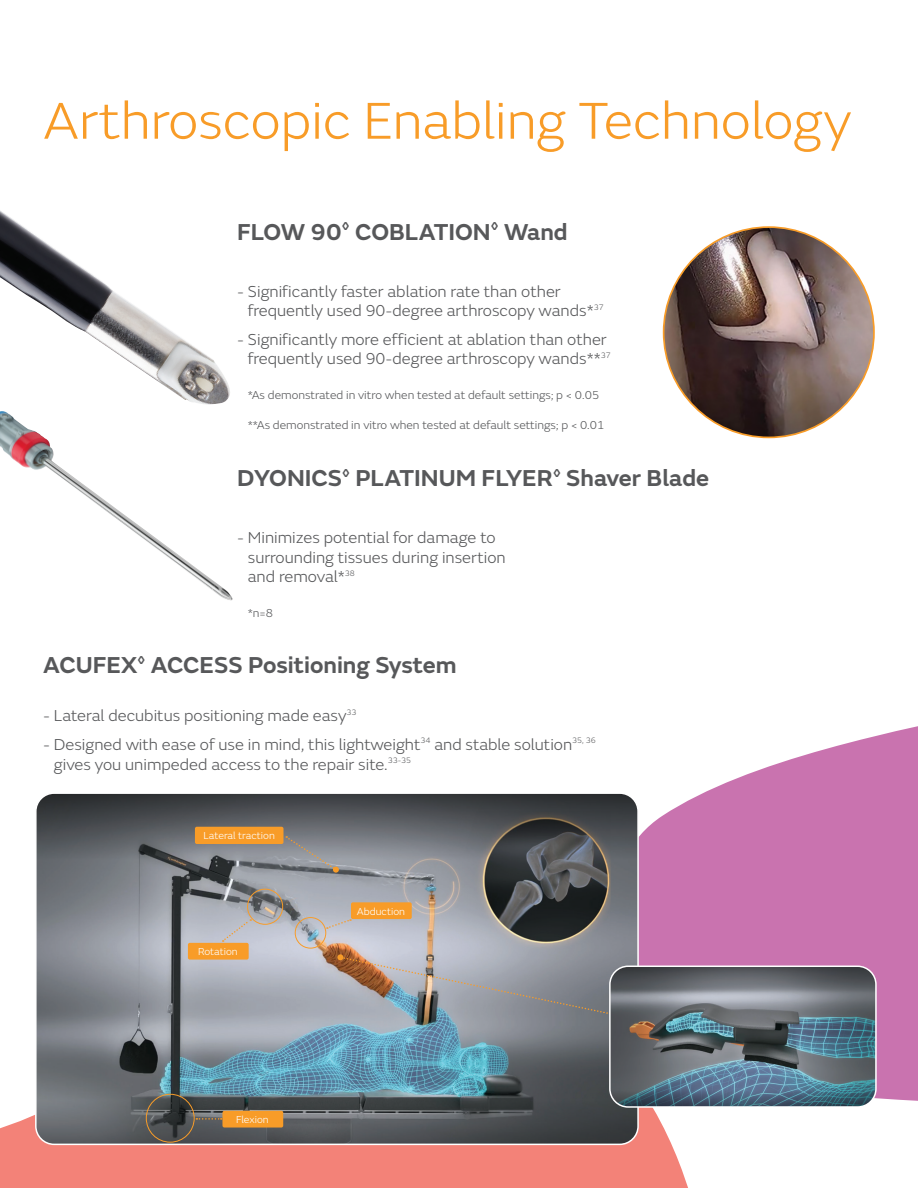
<style>
.page{position:relative;width:918px;height:1188px;background:#fff}
.page>*{position:absolute;margin:0;border:0;box-sizing:border-box;transform-origin:0 0}
.Headline_36_36{font:300 54px "SN Emeric";color:#f89c28}
.Subhead_16_19{font:600 24px "SN Emeric";color:#57585a}
.Subhead_16_19-2{font:300 16.5px/19.8px "SN Emeric";color:#57585a}
.Subhead_16_19-3{font:300 12px "SN Emeric";color:#57585a}
.t1{font:300 10.5px "SN Emeric";color:#fff}
</style>
<div class="page">
<svg style="left:639px;top:726px;width:279px;height:375px;fill:#c973af"></svg>
<svg style="left:0;top:1108px;width:688px;height:80px;background:#f3897f"></svg>
<img style="left:0;top:210px;width:230px;height:195px">
<img style="left:0;top:411px;width:233px;height:190px">
<img style="left:664px;top:227px;width:210px;height:210px;border-radius:105px">
<img style="left:36px;top:795px;width:602px;height:349px">
<div style="left:35px;top:792px;width:604px;height:353px;border:2px solid #fff;border-radius:18px"></div>
<img style="left:383px;top:812px;width:228px;height:251px">
<svg style="left:337px;top:954px;width:426px;height:92px;background:#93959f"></svg>
<img style="left:610px;top:966px;width:266px;height:141px">
<div style="left:609px;top:966px;width:268px;height:142px;border:2px solid #fff;border-radius:18px"></div>
<div style="left:146px;top:1094px;width:49px;height:49px;border:1px solid #f89c28;border-radius:50%"></div>
<div style="left:295px;top:917px;width:31px;height:32px;border:1px solid #f89c28;border-radius:50%"></div>
<div style="left:247px;top:889px;width:36px;height:36px;border:1px solid #f89c28;border-radius:50%"></div>
<svg style="left:285px;top:836px;width:54px;height:37px;background:#8b8c8f"></svg>
<svg style="left:327px;top:919px;width:24px;height:10px"></svg>
<div style="left:351px;top:902px;width:61px;height:17px;background:#f89c28;border-radius:2px"></div>
<div style="left:195px;top:827px;width:89px;height:17px;background:#f89c28;border-radius:2px"></div>
<div style="left:188px;top:943px;width:61px;height:17px;background:#f89c28;border-radius:2px"></div>
<svg style="left:223px;top:919px;width:28px;height:23px"></svg>
<div style="left:222px;top:1111px;width:61px;height:17px;background:#f89c28;border-radius:2px"></div>
<svg style="left:196px;top:1118px;width:26px;height:2px"></svg>
<p class="Headline_36_36" style="left:43px;top:88px;width:810px">Arthroscopic Enabling Technology</p>
<p class="Subhead_16_19" style="left:237px;top:217px;width:332px">FLOW 90<sup>◊</sup> COBLATION<sup>◊</sup> Wand</p>
<p class="Subhead_16_19-2" style="left:248px;top:281px;width:357px;text-indent:-11px">- Significantly faster ablation rate than other frequently used 90-degree arthroscopy wands*<sup>37</sup></p>
<p class="Subhead_16_19-2" style="left:237px;top:329px;width:375px;text-align:right">- Significantly more efficient at ablation than other frequently used 90-degree arthroscopy wands**<sup>37</sup></p>
<p class="Subhead_16_19-3" style="left:248px;top:388px;width:353px">*As demonstrated in vitro when tested at default settings; p &lt; 0.05</p>
<p class="Subhead_16_19-3" style="left:248px;top:418px;width:358px">**As demonstrated in vitro when tested at default settings; p &lt; 0.01</p>
<p class="Subhead_16_19" style="left:237px;top:463px;width:474px">DYONICS<sup>◊</sup> PLATINUM FLYER<sup>◊</sup> Shaver Blade</p>
<p class="Subhead_16_19-2" style="left:248px;top:527px;width:259px;text-indent:-11px">- Minimizes potential for damage to surrounding tissues during insertion and removal*<sup>38</sup></p>
<p class="Subhead_16_19-3" style="left:248px;top:606px;width:27px">*n=8</p>
<p class="Subhead_16_19" style="left:43px;top:650px;width:415px">ACUFEX<sup>◊</sup> ACCESS Positioning System</p>
<p class="Subhead_16_19-2" style="left:43px;top:706px;width:315px">- Lateral decubitus positioning made easy<sup>33</sup></p>
<p class="Subhead_16_19-2" style="left:54px;top:734px;width:543px;text-indent:-11px">- Designed with ease of use in mind, this lightweight<sup>34</sup> and stable solution<sup>35,</sup> <sup>36 </sup>gives you unimpeded access to the repair site.<sup>33-35</sup></p>
<p class="t1" style="left:204px;top:829px;width:73px">Lateral traction</p>
<p class="t1" style="left:198px;top:945px;width:41px">Rotation</p>
<p class="t1" style="left:236px;top:1113px;width:34px">Flexion</p>
<p class="t1" style="left:357px;top:905px;width:50px">Abduction</p>
</div>
